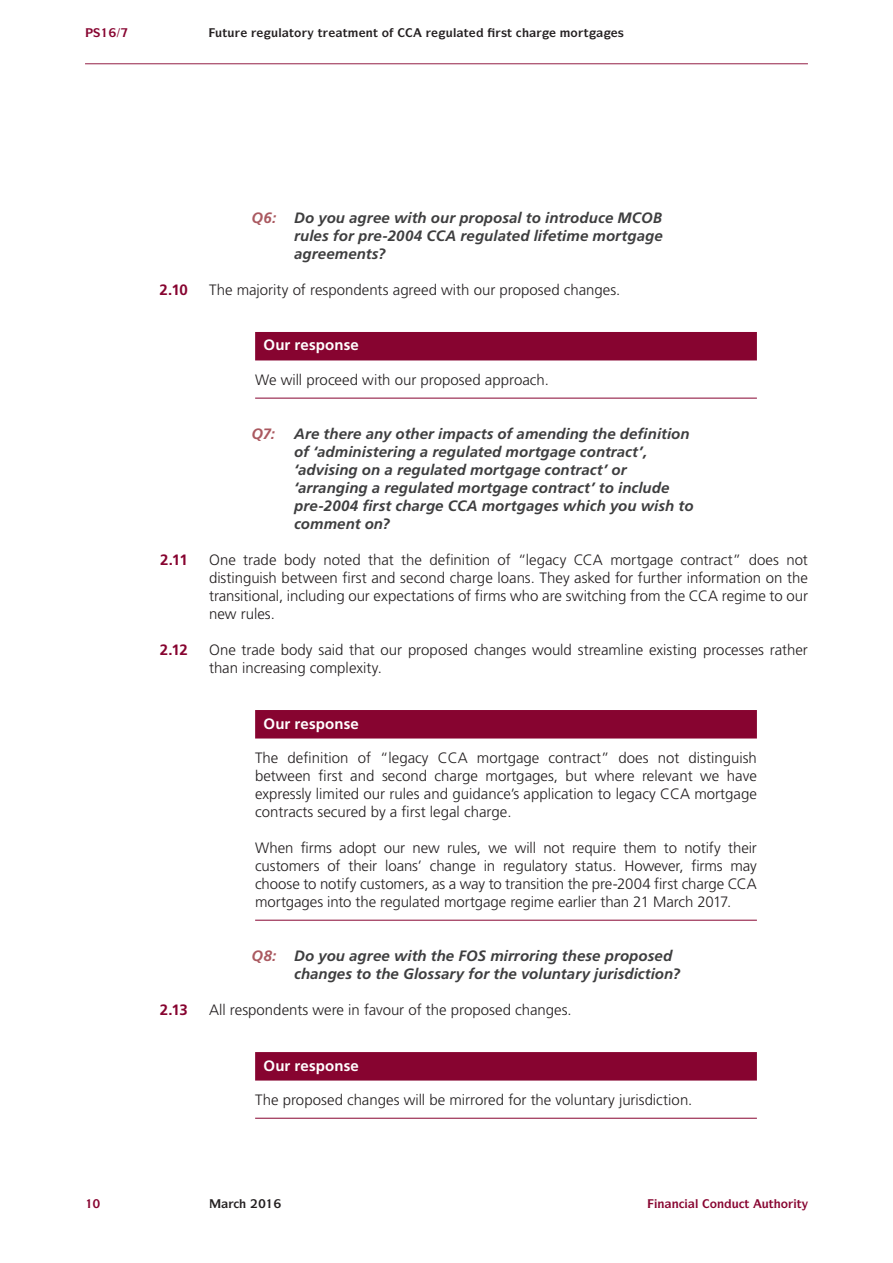
<style>
.page{position:relative;width:893px;height:1263px;background:#fff}
.page>*{position:absolute;margin:0;border:0;box-sizing:border-box;transform-origin:0 0}
.Consultation_Respons{font:300 15px/18px "Frutiger LT Std";color:#231f20;text-align:justify}
.t1{font:italic 700 15px/18px "Frutiger LT Std";letter-spacing:.005em;color:#3e3e3f}
.Consultation_Respons-2{font:700 15px "Frutiger LT Std";letter-spacing:.01em;color:#fff}
.t2{font:700 15px "Frutiger LT Std";letter-spacing:-.03em;color:#870430}
.t3{font:italic 700 15px "Frutiger LT Std";color:#aa5960}
.t4{font:700 12px "ITC Symbol Std";color:#231f20}
.t5{font:700 12px "ITC Symbol Std";color:#870430}
.s1{color:#aa5960}
</style>
<div class="page">
<hr style="left:85px;top:63px;width:723px;height:1px;background:#870430">
<div style="left:255px;top:332px;width:502px;height:28px;background:#870430"></div>
<hr style="left:255px;top:398px;width:502px;height:1px;background:#870430">
<div style="left:255px;top:710px;width:502px;height:28px;background:#870430"></div>
<hr style="left:255px;top:920px;width:502px;height:1px;background:#870430">
<div style="left:255px;top:1052px;width:502px;height:28px;background:#870430"></div>
<hr style="left:255px;top:1118px;width:502px;height:1px;background:#870430">
<p class="t4" style="left:215px;top:24px;width:21px">◆▼◆</p>
<p class="t4" style="left:271px;top:24px;width:32px">◆● ▼□</p>
<p class="t4" style="left:366px;top:24px;width:25px">■▼ □</p>
<p class="t4" style="left:446px;top:24px;width:24px">◆● ▼</p>
<p class="t1" style="left:294px;top:209px;width:370px;text-align:justify;text-indent:-43px"><span class="s1">Q6:</span> Do you agree with our proposal to introduce MCOB rules for pre-2004 CCA regulated lifetime mortgage agreements?</p>
<p class="t2" style="left:160px;top:281px;width:30px">2.10</p>
<p class="Consultation_Respons" style="left:209px;top:281px;width:413px">The majority of respondents agreed with our proposed changes.</p>
<p class="Consultation_Respons-2" style="left:264px;top:336px;width:97px">Our response</p>
<p class="Consultation_Respons" style="left:255px;top:371px;width:295px">We will proceed with our proposed approach.</p>
<p class="t3" style="left:252px;top:425px;width:25px">Q7:</p>
<p class="t1" style="left:294px;top:425px;width:401px">Are there any other impacts of amending the definition of ‘administering a regulated mortgage contract’, ‘advising on a regulated mortgage contract’ or ‘arranging a regulated mortgage contract’ to include pre-2004 first charge CCA mortgages which you wish to comment on?</p>
<p class="t2" style="left:160px;top:551px;width:29px">2.11</p>
<p class="Consultation_Respons" style="left:209px;top:551px;width:600px">One trade body noted that the definition of “legacy CCA mortgage contract” does not distinguish between first and second charge loans. They asked for further information on the transitional, including our expectations of firms who are switching from the CCA regime to our new rules.</p>
<p class="t2" style="left:160px;top:641px;width:29px">2.12</p>
<p class="Consultation_Respons" style="left:209px;top:641px;width:600px">One trade body said that our proposed changes would streamline existing processes rather than increasing complexity.</p>
<p class="Consultation_Respons-2" style="left:264px;top:714px;width:97px">Our response</p>
<p class="Consultation_Respons" style="left:255px;top:749px;width:503px">The definition of “legacy CCA mortgage contract” does not distinguish between first and second charge mortgages, but where relevant we have expressly limited our rules and guidance’s application to legacy CCA mortgage contracts secured by a first legal charge.</p>
<p class="Consultation_Respons" style="left:255px;top:839px;width:503px">When firms adopt our new rules, we will not require them to notify their customers of their loans’ change in regulatory status. However, firms may choose to notify customers, as a way to transition the pre-2004 first charge CCA mortgages into the regulated mortgage regime earlier than 21 March 2017.</p>
<p class="t1" style="left:294px;top:947px;width:388px;text-indent:-43px"><span class="s1">Q8:</span> Do you agree with the FOS mirroring these proposed changes to the Glossary for the voluntary jurisdiction?</p>
<p class="t2" style="left:160px;top:1001px;width:29px">2.13</p>
<p class="Consultation_Respons" style="left:209px;top:1001px;width:364px">All respondents were in favour of the proposed changes.</p>
<p class="Consultation_Respons-2" style="left:264px;top:1056px;width:97px">Our response</p>
<p class="Consultation_Respons" style="left:255px;top:1091px;width:439px">The proposed changes will be mirrored for the voluntary jurisdiction.</p>
<p class="t5" style="left:695px;top:1196px;width:108px">● □■◆▼ ◆▼□ ▼</p>
</div>
